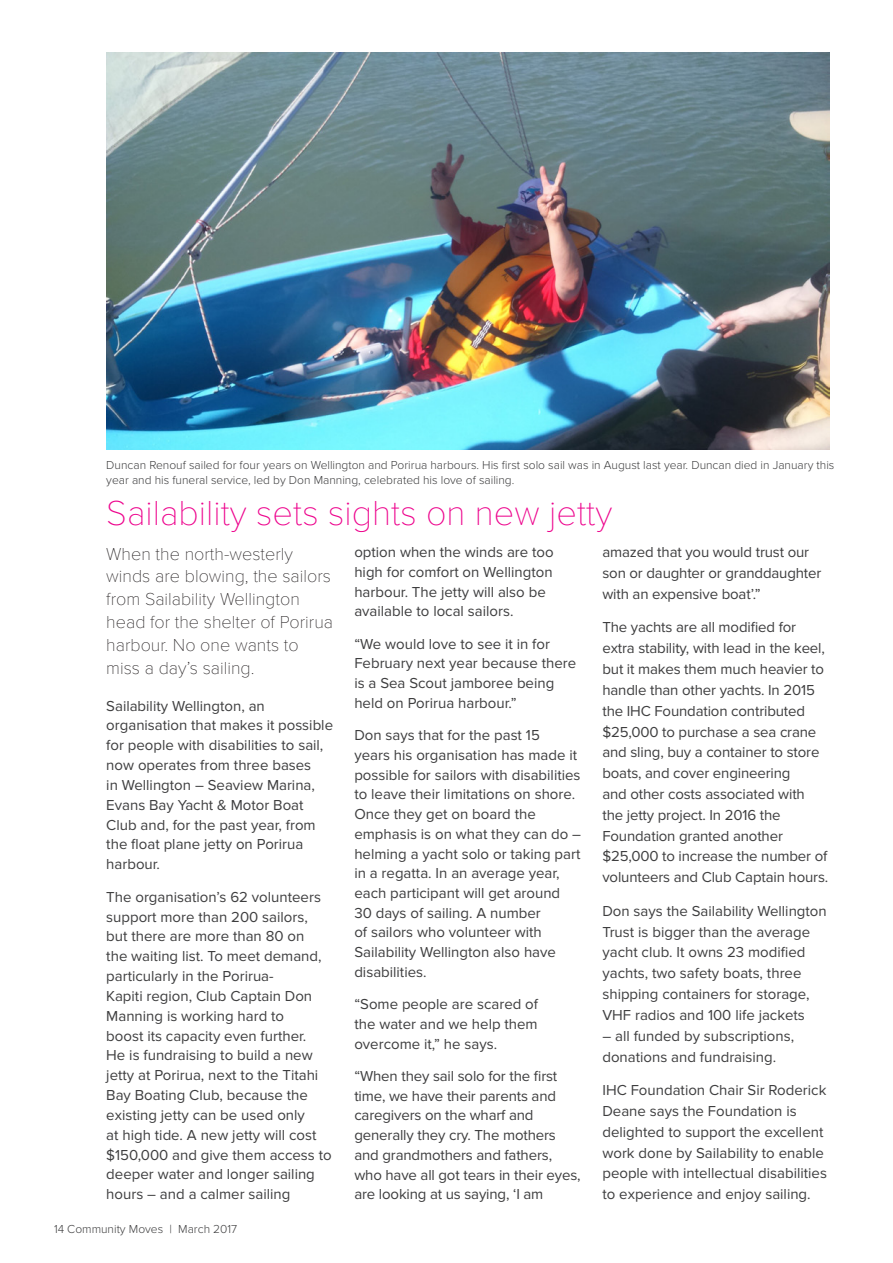
<style>
.page{position:relative;width:893px;height:1263px;background:#fff}
.page>*{position:absolute;margin:0;border:0;box-sizing:border-box;transform-origin:0 0}
.HEAD1{font:100 36px "Proxima Nova T";color:#ed028c}
.INTRO{font:100 18px/22.8px "Proxima Nova T";color:#231f20}
.BODY_MAIN{font:15px/19.6px "Proxima Nova";color:#3e3e3f}
.CAPTION{font:300 12px/15px "Proxima Nova";color:#3e3e3f}
</style>
<div class="page">
<img style="left:106px;top:52px;width:723px;height:397px">
<p class="CAPTION" style="left:106px;top:458px;width:730px">Duncan Renouf sailed for four years on Wellington and Porirua harbours. His first solo sail was in August last year. Duncan died in January this year and his funeral service, led by Don Manning, celebrated his love of sailing.</p>
<p class="HEAD1" style="left:106px;top:492px;width:508px">Sailability sets sights on new jetty</p>
<p class="INTRO" style="left:106px;top:543px;width:228px">When the north-westerly winds are blowing, the sailors from Sailability Wellington head for the shelter of Porirua harbour. No one wants to miss a day’s sailing.</p>
<p class="BODY_MAIN" style="left:106px;top:696px;width:228px">Sailability Wellington, an organisation that makes it possible for people with disabilities to sail, now operates from three bases<br>in Wellington – Seaview Marina,<br>Evans Bay Yacht &amp; Motor Boat<br>Club and, for the past year, from the float plane jetty on Porirua harbour.</p>
<p class="BODY_MAIN" style="left:106px;top:887px;width:227px">The organisation’s 62 volunteers support more than 200 sailors, but there are more than 80 on<br>the waiting list. To meet demand, particularly in the Porirua-<br>Kapiti region, Club Captain Don<br>Manning is working hard to<br>boost its capacity even further.<br>He is fundraising to build a new jetty at Porirua, next to the Titahi<br>Bay Boating Club, because the existing jetty can be used only<br>at high tide. A new jetty will cost $150,000 and give them access to deeper water and longer sailing hours – and a calmer sailing</p>
<p class="BODY_MAIN" style="left:354px;top:543px;width:201px">option when the winds are too high for comfort on Wellington harbour. The jetty will also be available to local sailors.</p>
<p class="BODY_MAIN" style="left:354px;top:634px;width:223px">“We would love to see it in for<br>February next year because there is a Sea Scout jamboree being held on Porirua harbour.”</p>
<p class="BODY_MAIN" style="left:354px;top:726px;width:228px">Don says that for the past 15<br>years his organisation has made it possible for sailors with disabilities to leave their limitations on shore.<br>Once they get on board the emphasis is on what they can do – helming a yacht solo or taking part in a regatta. In an average year, each participant will get around<br>30 days of sailing. A number<br>of sailors who volunteer with<br>Sailability Wellington also have disabilities.</p>
<p class="BODY_MAIN" style="left:354px;top:994px;width:185px;text-align:justify">“Some people are scared of the water and we help them overcome it,” he says.</p>
<p class="BODY_MAIN" style="left:354px;top:1066px;width:228px">“When they sail solo for the first time, we have their parents and caregivers on the wharf and generally they cry. The mothers and grandmothers and fathers, who have all got tears in their eyes, are looking at us saying, ‘I am</p>
<p class="BODY_MAIN" style="left:602px;top:542px;width:221px;line-height:20.9px">amazed that you would trust our son or daughter or granddaughter with an expensive boat’.”</p>
<p class="BODY_MAIN" style="left:602px;top:617px;width:227px;line-height:20.9px">The yachts are all modified for extra stability, with lead in the keel, but it makes them much heavier to handle than other yachts. In 2015 the IHC Foundation contributed $25,000 to purchase a sea crane and sling, buy a container to store boats, and cover engineering<br>and other costs associated with the jetty project. In 2016 the<br>Foundation granted another $25,000 to increase the number of volunteers and Club Captain hours.</p>
<p class="BODY_MAIN" style="left:602px;top:901px;width:226px;line-height:20.9px">Don says the Sailability Wellington<br>Trust is bigger than the average yacht club. It owns 23 modified yachts, two safety boats, three shipping containers for storage,<br>VHF radios and 100 life jackets</p>
<p class="BODY_MAIN" style="left:602px;top:1025px;width:193px;line-height:20.9px">– all funded by subscriptions, donations and fundraising.</p>
<p class="BODY_MAIN" style="left:602px;top:1080px;width:226px;line-height:20.9px">IHC Foundation Chair Sir Roderick Deane says the Foundation is delighted to support the excellent work done by Sailability to enable people with intellectual disabilities to experience and enjoy sailing.</p>
<p class="CAPTION" style="left:54px;top:1221px;width:185px">14 Community Moves | March 2017</p>
</div>
